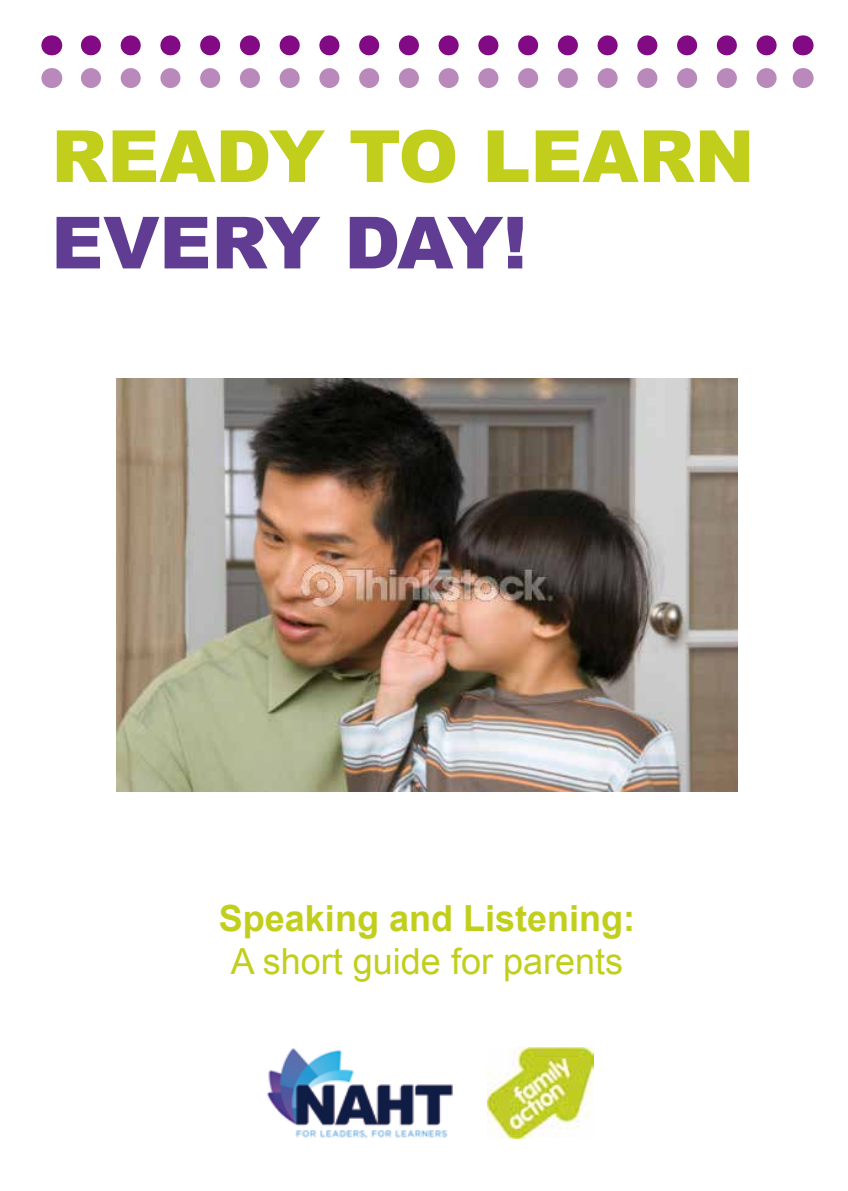
<style>
.page{position:relative;width:848px;height:1191px;background:#fff}
.page>*{position:absolute;margin:0;border:0;box-sizing:border-box;transform-origin:0 0}
.t1{font:900 72px "Arial";color:#c1cf1c}
.t2{font:900 72px "Arial";letter-spacing:-.02em;color:#603c93}
.t3{font:700 36px "Arial";color:#c1cf1c}
.t4{font:36px "Arial";color:#c1cf1c}
</style>
<div class="page">
<img style="left:116px;top:379px;width:621px;height:412px">
<img style="left:487px;top:1048px;width:106px;height:90px">
<img style="left:267px;top:1048px;width:186px;height:91px">
<svg style="left:91px;top:35px;width:686px;height:20px"></svg>
<svg style="left:51px;top:35px;width:1px;height:20px"></svg>
<svg style="left:802px;top:35px;width:1px;height:20px"></svg>
<svg style="left:91px;top:68px;width:686px;height:20px"></svg>
<svg style="left:51px;top:68px;width:1px;height:20px"></svg>
<svg style="left:802px;top:68px;width:1px;height:20px"></svg>
<h1 class="t1" style="left:51px;top:104px;width:705px">READY TO LEARN</h1>
<h1 class="t2" style="left:51px;top:190px;width:477px">EVERY DAY!</h1>
<p class="t3" style="left:219px;top:894px;width:418px">Speaking and Listening:</p>
<p class="t4" style="left:231px;top:937px;width:394px">A short guide for parents</p>
</div>
